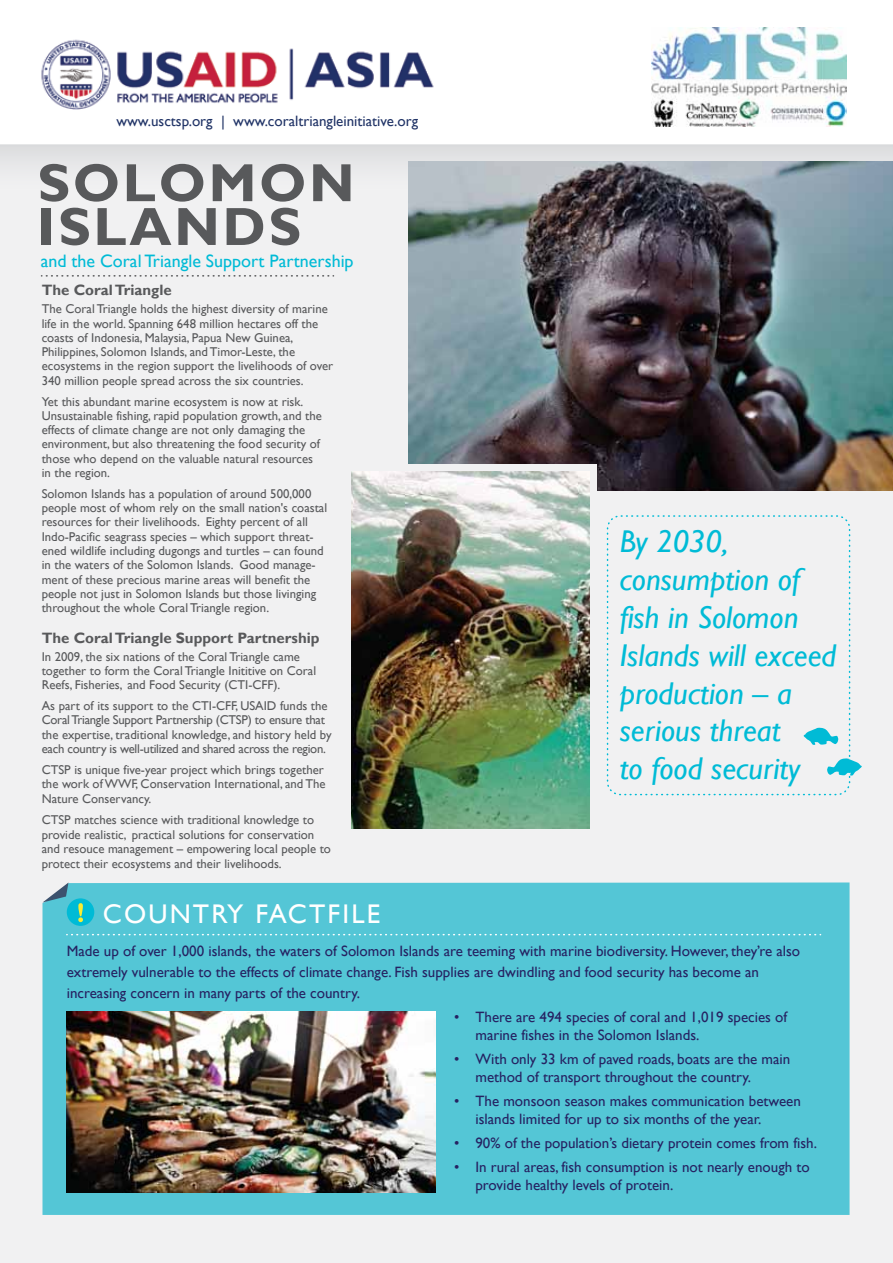
<style>
.page{position:relative;width:893px;height:1263px;background:#fff}
.page>*{position:absolute;margin:0;border:0;box-sizing:border-box;transform-origin:0 0}
.t1{font:700 54px/43.8px "Gill Sans";letter-spacing:.05em;color:#58595b}
.t2{font:italic 31.5px/37.8px "Gill Sans";color:#00bbd6}
.t3{font:27px "Gill Sans";letter-spacing:.08em;color:#fff}
.t4{font:18px "Gill Sans";color:#00bbd6}
.t5{font:15px/18px "Gill Sans";color:#262262}
.t6{font:700 15px "Gill Sans";color:#58595b}
.t7{font:15px "Gill Sans";color:#213467}
.t8{font:12.75px/14.2px "Gill Sans";color:#58595b}
.t9{font:12.75px/14.2px "Gill Sans";letter-spacing:-.02em;color:#58595b}
</style>
<div class="page">
<div style="left:0;top:146px;width:893px;height:1117px;background:#f1f1f2"></div>
<div style="left:0;top:145px;width:893px;height:19px;background:#e0e0e2"></div>
<img style="left:652px;top:27px;width:194px;height:100px">
<img style="left:41px;top:39px;width:393px;height:71px">
<div style="left:42px;top:882px;width:807px;height:333px;background:#54c6d6"></div>
<img style="left:408px;top:162px;width:485px;height:329px">
<div style="left:343px;top:464px;width:254px;height:371px;background:#f1f1f2"></div>
<img style="left:351px;top:472px;width:238px;height:357px">
<img style="left:67px;top:1011px;width:368px;height:181px">
<div style="left:67px;top:898px;width:27px;height:28px;background:#00bbd6;border-radius:50%"></div>
<svg style="left:78px;top:903px;width:5px;height:19px"></svg>
<svg style="left:41px;top:275px;width:293px;height:2px"></svg>
<svg style="left:67px;top:934px;width:754px;height:1px"></svg>
<svg style="left:43px;top:882px;width:25px;height:20px"></svg>
<div style="left:607px;top:515px;width:243px;height:280px;border:2px dashed #00bbd6;border-radius:13px"></div>
<svg style="left:803px;top:727px;width:35px;height:18px"></svg>
<svg style="left:827px;top:758px;width:35px;height:18px"></svg>
<p class="t7" style="left:116px;top:112px;width:303px">www.usctsp.org | www.coraltriangleinitiative.org</p>
<h1 class="t1" style="left:37px;top:163px;width:319px">SOLOMON<br>ISLANDS</h1>
<p class="t6" style="left:42px;top:281px;width:132px">The Coral Triangle</p>
<p class="t8" style="left:42px;top:302px;width:293px">The Coral Triangle holds the highest diversity of marine life in the world. Spanning 648 million hectares off the coasts of Indonesia, Malaysia, Papua New Guinea, Philippines, Solomon Islands, and Timor-Leste, the ecosystems in the region support the livelihoods of over 340 million people spread across the six countries.</p>
<p class="t8" style="left:42px;top:394px;width:282px">Yet this abundant marine ecosystem is now at risk.<br>Unsustainable fishing, rapid population growth, and the effects of climate change are not only damaging the environment, but also threatening the food security of those who depend on the valuable natural resources in the region.</p>
<p class="t8" style="left:42px;top:487px;width:287px">Solomon Islands has a population of around 500,000 people most of whom rely on the small nation's coastal resources for their livelihoods. Eighty percent of all Indo-Pacific seagrass species – which support threat&shy;ened wildlife including dugongs and turtles – can found in the waters of the Solomon Islands. Good manage&shy;ment of these precious marine areas will benefit the people not just in Solomon Islands but those livinging throughout the whole Coral Triangle region.</p>
<p class="t6" style="left:42px;top:629px;width:279px">The Coral Triangle Support Partnership</p>
<p class="t8" style="left:42px;top:649px;width:276px">In 2009, the six nations of the Coral Triangle came together to form the Coral Triangle Inititive on Coral<br>Reefs, Fisheries, and Food Security (CTI-CFF).</p>
<p class="t9" style="left:42px;top:699px;width:291px">As part of its support to the CTI-CFF, USAID funds the Coral Triangle Support Partnership (CTSP) to ensure that the expertise, traditional knowledge, and history held by each country is well-utilized and shared across the region.</p>
<p class="t8" style="left:42px;top:763px;width:285px">CTSP is unique five-year project which brings together the work of WWF, Conservation International, and The<br>Nature Conservancy.</p>
<p class="t8" style="left:42px;top:813px;width:291px">CTSP matches science with traditional knowledge to provide realistic, practical solutions for conservation and resouce management – empowering local people to protect their ecosystems and their livelihoods.</p>
<h3 class="t4" style="left:41px;top:250px;width:314px">and the Coral Triangle Support Partnership</h3>
<h3 class="t3" style="left:103px;top:898px;width:279px">COUNTRY FACTFILE</h3>
<h2 class="t2" style="left:620px;top:523px;width:218px">By 2030, consumption of fish in Solomon<br>Islands will exceed production – a serious threat<br>to food security</h2>
<p class="t5" style="left:67px;top:940px;width:735px;line-height:21px">Made up of over 1,000 islands, the waters of Solomon Islands are teeming with marine biodiversity. However, they’re also extremely vulnerable to the effects of climate change. Fish supplies are dwindling and food security has become an increasing concern in many parts of the country.</p>
<p class="t5" style="left:475px;top:1008px;width:313px;text-indent:-21px">• There are 494 species of coral and 1,019 species of marine fishes in the Solomon Islands.</p>
<p class="t5" style="left:475px;top:1050px;width:316px;text-indent:-21px">• With only 33 km of paved roads, boats are the main method of transport throughout the country.</p>
<p class="t5" style="left:475px;top:1092px;width:327px;text-indent:-21px">• The monsoon season makes communication between islands limited for up to six months of the year.</p>
<p class="t5" style="left:454px;top:1134px;width:364px">• 90% of the population’s dietary protein comes from fish.</p>
<p class="t5" style="left:475px;top:1158px;width:336px;text-indent:-21px">• In rural areas, fish consumption is not nearly enough to provide healthy levels of protein.</p>
</div>
